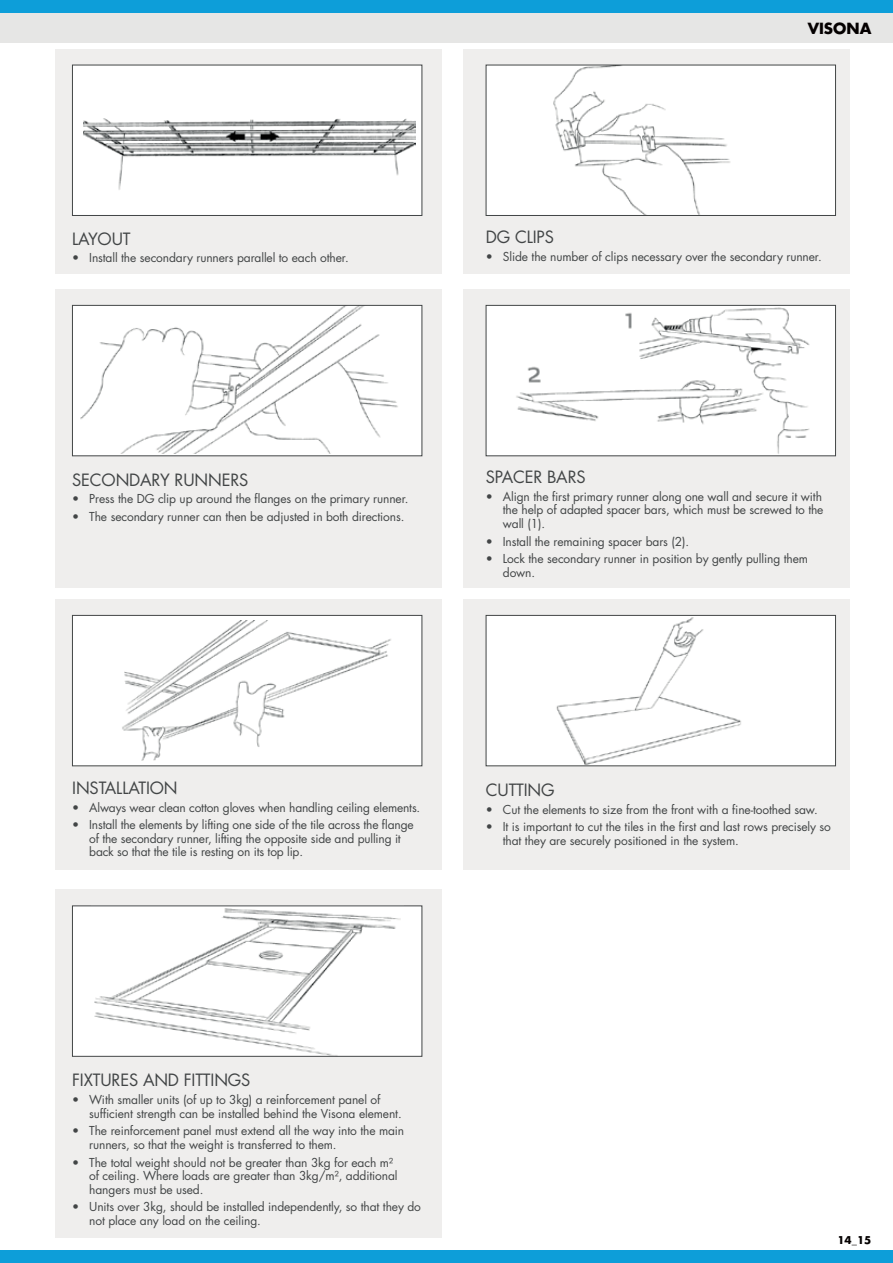
<style>
.page{position:relative;width:893px;height:1263px;background:#fff}
.page>*{position:absolute;margin:0;border:0;box-sizing:border-box;transform-origin:0 0}
.t1{font:16.5px "Futura Std";letter-spacing:-.01em;color:#424546}
.t2{font:700 15px "Futura Std";color:#040000}
.t3{font:12px/13.5px "Futura Std";letter-spacing:-.01em;color:#424546}
.t4{font:700 10.5px "Futura Std";color:#040000}
</style>
<div class="page">
<div style="left:0;top:1250px;width:893px;height:13px;background:#0d9ed9"></div>
<div style="left:0;top:0;width:893px;height:43px;background:#e6e6e5"></div>
<div style="left:0;top:0;width:893px;height:13px;background:#0d9ed9"></div>
<div style="left:55px;top:49px;width:387px;height:224px;background:#efeeed"></div>
<div style="left:463px;top:49px;width:387px;height:224px;background:#efeeed"></div>
<div style="left:463px;top:289px;width:387px;height:299px;background:#efeeed"></div>
<div style="left:463px;top:599px;width:387px;height:271px;background:#efeeed"></div>
<div style="left:55px;top:890px;width:387px;height:348px;background:#efeeed"></div>
<div style="left:55px;top:289px;width:387px;height:299px;background:#efeeed"></div>
<div style="left:55px;top:599px;width:387px;height:271px;background:#efeeed"></div>
<div style="left:486px;top:305px;width:349px;height:151px;background:#fff"></div>
<img style="left:516px;top:307px;width:294px;height:147px">
<div style="left:486px;top:305px;width:350px;height:151px;border:1px solid #424546"></div>
<div style="left:486px;top:615px;width:349px;height:151px;background:#fff"></div>
<img style="left:556px;top:617px;width:185px;height:147px">
<div style="left:486px;top:615px;width:350px;height:151px;border:1px solid #424546"></div>
<div style="left:72px;top:906px;width:350px;height:150px;background:#fff"></div>
<img style="left:94px;top:908px;width:307px;height:147px">
<div style="left:72px;top:906px;width:350px;height:151px;border:1px solid #424546"></div>
<div style="left:486px;top:65px;width:349px;height:150px;background:#fff"></div>
<img style="left:553px;top:67px;width:178px;height:147px">
<div style="left:486px;top:65px;width:350px;height:151px;border:1px solid #424546"></div>
<div style="left:72px;top:65px;width:350px;height:150px;background:#fff"></div>
<img style="left:83px;top:118px;width:333px;height:72px">
<div style="left:72px;top:65px;width:350px;height:151px;border:1px solid #424546"></div>
<div style="left:72px;top:305px;width:350px;height:151px;background:#fff"></div>
<img style="left:80px;top:307px;width:318px;height:147px">
<div style="left:72px;top:305px;width:350px;height:151px;border:1px solid #424546"></div>
<div style="left:72px;top:615px;width:350px;height:151px;background:#fff"></div>
<img style="left:122px;top:621px;width:269px;height:140px">
<div style="left:72px;top:615px;width:350px;height:151px;border:1px solid #424546"></div>
<h1 class="t1" style="left:72px;top:231px;width:60px">LAYOUT</h1>
<p class="t3" style="left:72px;top:252px;width:278px">• Install the secondary runners parallel to each other.</p>
<p class="t2" style="left:808px;top:20px;width:65px">VISONA</p>
<h1 class="t1" style="left:486px;top:230px;width:70px">DG CLIPS</h1>
<p class="t3" style="left:486px;top:251px;width:337px">• Slide the number of clips necessary over the secondary runner.</p>
<h1 class="t1" style="left:72px;top:472px;width:178px">SECONDARY RUNNERS</h1>
<p class="t3" style="left:72px;top:493px;width:338px">• Press the DG clip up around the flanges on the primary runner.</p>
<p class="t3" style="left:72px;top:511px;width:334px">• The secondary runner can then be adjusted in both directions.</p>
<h1 class="t1" style="left:486px;top:469px;width:101px">SPACER BARS</h1>
<p class="t3" style="left:503px;top:490px;width:322px;text-indent:-17px">• Align the first primary runner along one wall and secure it with the help of adapted spacer bars, which must be screwed to the wall (1).</p>
<p class="t3" style="left:486px;top:535px;width:205px">• Install the remaining spacer bars (2).</p>
<p class="t3" style="left:503px;top:553px;width:307px;text-indent:-17px">• Lock the secondary runner in position by gently pulling them down.</p>
<h1 class="t1" style="left:72px;top:780px;width:107px">INSTALLATION</h1>
<p class="t3" style="left:72px;top:801px;width:349px">• Always wear clean cotton gloves when handling ceiling elements.</p>
<p class="t3" style="left:89px;top:819px;width:326px;text-indent:-17px">• Install the elements by lifting one side of the tile across the flange of the secondary runner, lifting the opposite side and pulling it back so that the tile is resting on its top lip.</p>
<h1 class="t1" style="left:486px;top:782px;width:70px">CUTTING</h1>
<p class="t3" style="left:486px;top:803px;width:334px">• Cut the elements to size from the front with a fine-toothed saw.</p>
<p class="t3" style="left:503px;top:821px;width:330px;text-indent:-17px">• It is important to cut the tiles in the first and last rows precisely so that they are securely positioned in the system.</p>
<h1 class="t1" style="left:72px;top:1073px;width:180px">FIXTURES AND FITTINGS</h1>
<p class="t3" style="left:89px;top:1094px;width:314px;text-indent:-17px">• With smaller units (of up to 3kg) a reinforcement panel of sufficient strength can be installed behind the Visona element.</p>
<p class="t3" style="left:89px;top:1125px;width:316px;text-indent:-17px">• The reinforcement panel must extend all the way into the main runners, so that the weight is transferred to them.</p>
<p class="t3" style="left:89px;top:1156px;width:310px;text-indent:-17px">• The total weight should not be greater than 3kg for each m² of ceiling. Where loads are greater than 3kg/m², additional hangers must be used.</p>
<p class="t3" style="left:89px;top:1201px;width:333px;text-indent:-17px">• Units over 3kg, should be installed independently, so that they do not place any load on the ceiling.</p>
<p class="t4" style="left:837px;top:1234px;width:36px">14_15</p>
</div>
